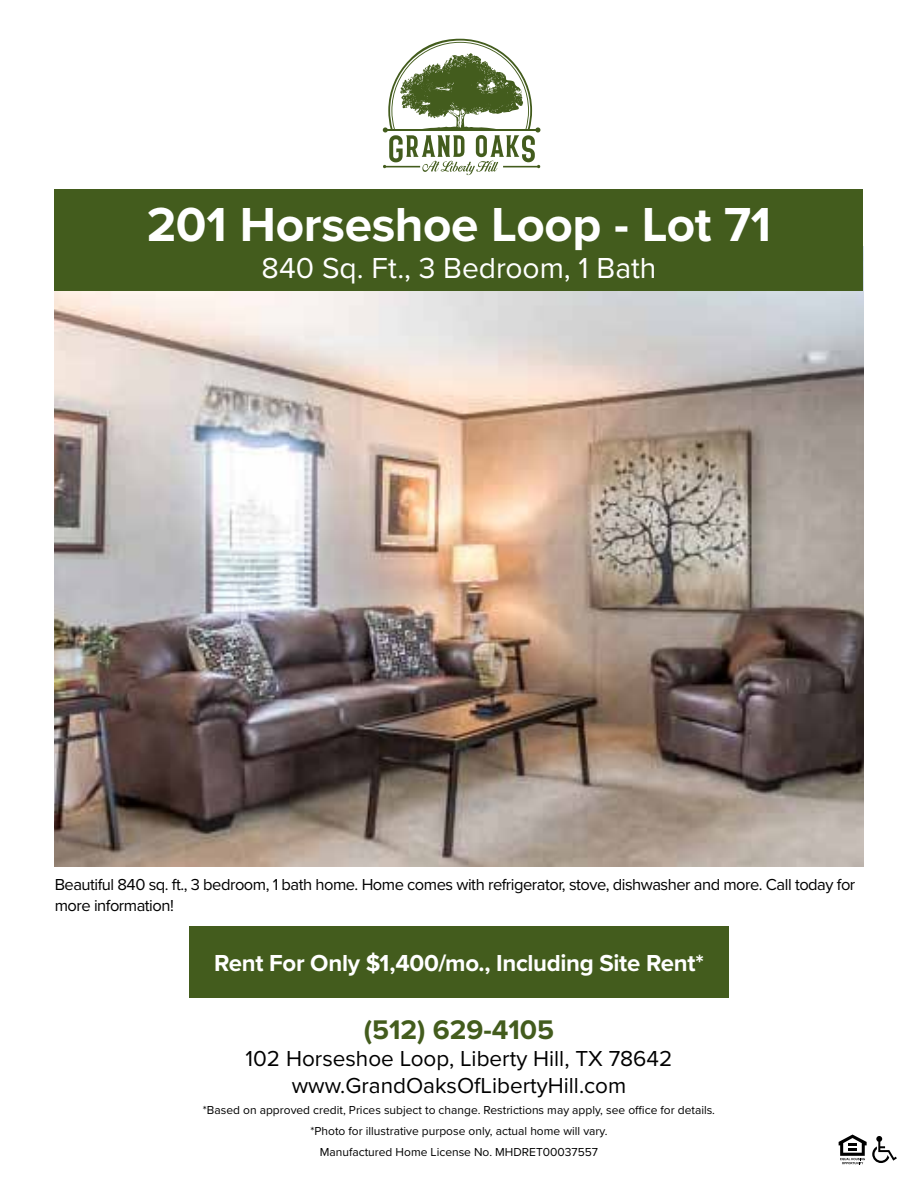
<style>
.page{position:relative;width:918px;height:1188px;background:#fff}
.page>*{position:absolute;margin:0;border:0;box-sizing:border-box;transform-origin:0 0}
.t1{font:700 49.5px "Proxima Nova";letter-spacing:-.01em;color:#fff}
.t2{font:30px "Proxima Nova";color:#fff}
.t3{font:700 27.9px "Proxima Nova";color:#435c1d}
.t4{font:700 24px "Proxima Nova";letter-spacing:-.015em;color:#fff}
.t5{font:22.5px/27px "Proxima Nova";color:#000;text-align:center}
.t6{font:16.5px/21px "Proxima Nova";letter-spacing:-.03em;color:#000}
.t7{font:12px/21px "Proxima Nova";color:#000;text-align:center}
</style>
<div class="page">
<img style="left:55px;top:247px;width:809px;height:619px">
<div style="left:55px;top:189px;width:808px;height:102px;background:#435c1d"></div>
<svg style="left:383px;top:39px;width:157px;height:136px"></svg>
<svg style="left:839px;top:1135px;width:58px;height:29px"></svg>
<div style="left:189px;top:926px;width:540px;height:72px;background:#435c1d"></div>
<h1 class="t1" style="left:147px;top:187px;width:626px">201 Horseshoe Loop - Lot 71</h1>
<h2 class="t2" style="left:261px;top:245px;width:397px">840 Sq. Ft., 3 Bedroom, 1 Bath</h2>
<h3 class="t6" style="left:55px;top:873px;width:802px">Beautiful 840 sq. ft., 3 bedroom, 1 bath home. Home comes with refrigerator, stove, dishwasher and more. Call today for more information!</h3>
<h3 class="t4" style="left:214px;top:946px;width:491px">Rent For Only $1,400/mo., Including Site Rent*</h3>
<h3 class="t3" style="left:364px;top:1009px;width:192px">(512) 629-4105</h3>
<h3 class="t5" style="left:246px;top:1044px;width:428px">102 Horseshoe Loop, Liberty Hill, TX 78642 www.GrandOaksOfLibertyHill.com</h3>
<p class="t7" style="left:203px;top:1099px;width:514px">*Based on approved credit, Prices subject to change. Restrictions may apply, see office for details. *Photo for illustrative purpose only, actual home will vary.<br>Manufactured Home License No. MHDRET00037557</p>
</div>
